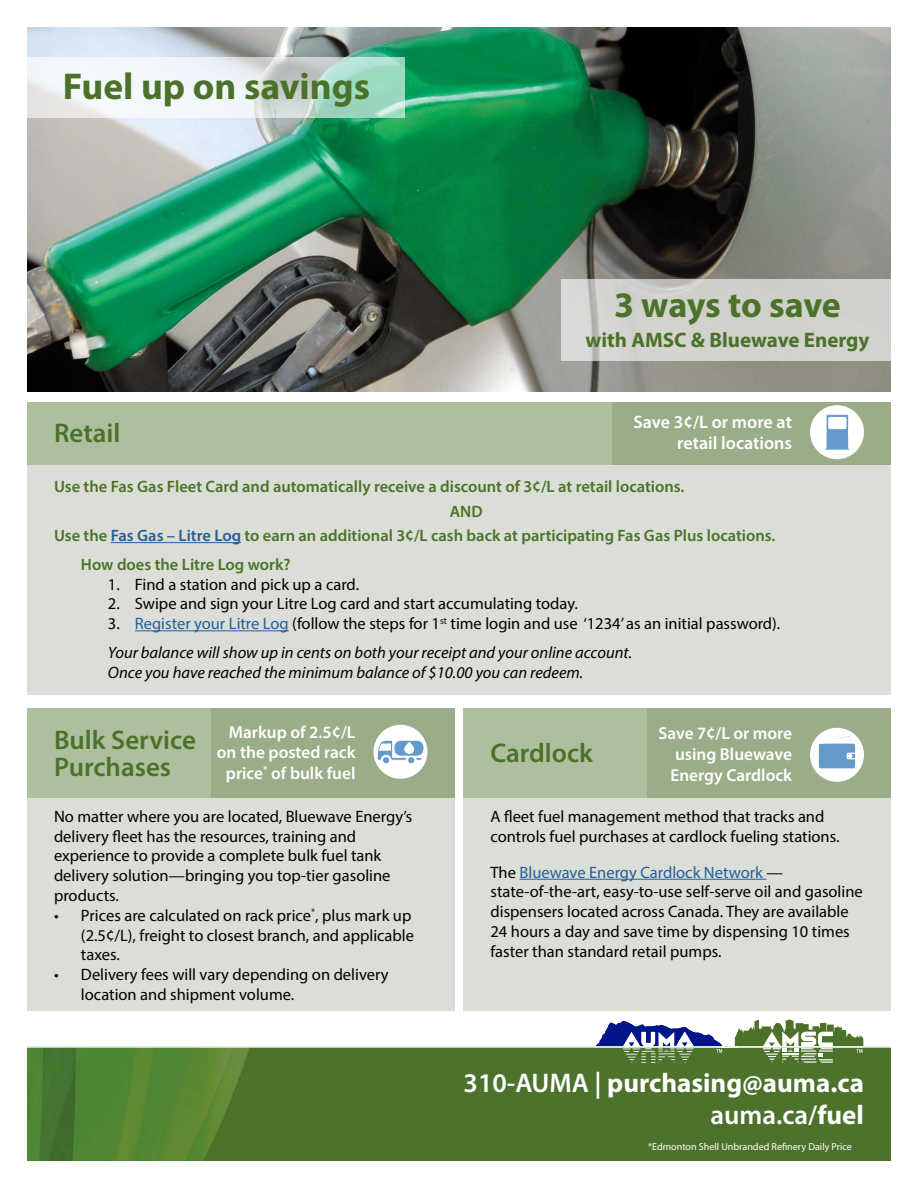
<style>
.page{position:relative;width:918px;height:1188px;background:#fff}
.page>*{position:absolute;margin:0;border:0;box-sizing:border-box;transform-origin:0 0}
.t1{font:700 37.5px "Myriad Pro";color:#4c7229}
.t2{font:700 36px "Myriad Pro";letter-spacing:-.01em;color:#4c7229}
.t3{font:700 27px/32.4px "Myriad Pro";color:#fff;text-align:right}
.t4{font:600 27px/27px "Myriad Pro";color:#4c7229}
.t5{font:700 21px "Myriad Pro";color:#4c7229}
.t6{font:600 18px "Myriad Pro";color:#fff}
.t7{font:600 17.25px/20.7px "Myriad Pro";color:#fff;text-align:right}
.t8{font:16.5px/19.8px "Myriad Pro";color:#000}
.t9{font:italic 16.5px/28.8px "Myriad Pro";color:#000}
.t10{font:600 16.5px "Myriad Pro";color:#4c7229}
.t11{font:10.05px "Myriad Pro";color:#fff}
.s1{color:#215e9e}
.s2{font-style:normal}
.s3{font-style:normal;color:#215e9e}
.s4{font-weight:600}
</style>
<div class="page">
<div style="left:464px;top:798px;width:427px;height:212px;background:#dbded6"></div>
<div style="left:464px;top:708px;width:427px;height:90px;background:linear-gradient(to right,#b1c2a3,#95a881)"></div>
<div style="left:27px;top:798px;width:427px;height:212px;background:#dbded6"></div>
<div style="left:27px;top:708px;width:427px;height:90px;background:linear-gradient(to right,#b1c2a3,#96a881)"></div>
<hr style="left:520px;top:879px;width:246px;height:1px;background:#215e9e">
<img style="left:27px;top:27px;width:864px;height:365px">
<img style="left:27px;top:1048px;width:864px;height:113px">
<svg style="left:27px;top:57px;width:377px;height:60px;fill:#edf0f6"></svg>
<svg style="left:594px;top:1019px;width:270px;height:44px"></svg>
<hr style="left:0;top:1046px;width:918px;height:2px;background:#fff">
<div style="left:810px;top:728px;width:54px;height:54px;background:#fff;border-radius:50%"></div>
<svg style="left:818px;top:735px;width:38px;height:34px"></svg>
<div style="left:374px;top:725px;width:54px;height:54px;background:#fff;border-radius:50%"></div>
<svg style="left:377px;top:740px;width:47px;height:24px"></svg>
<div style="left:405px;top:742px;width:9px;height:11px;background:#fff;border-radius:4px"></div>
<div style="left:405px;top:742px;width:9px;height:11px;border:1px solid #fff;border-radius:4px"></div>
<div style="left:27px;top:465px;width:864px;height:229px;background:#dbded6"></div>
<div style="left:27px;top:402px;width:864px;height:63px;background:linear-gradient(to right,#b4c5a6,#9cae89)"></div>
<hr style="left:111px;top:542px;width:130px;height:1px;background:#215e9e">
<hr style="left:135px;top:630px;width:154px;height:1px;background:#215e9e">
<div style="left:810px;top:405px;width:54px;height:54px;background:#fff;border-radius:50%"></div>
<svg style="left:825px;top:414px;width:25px;height:36px"></svg>
<svg style="left:561px;top:279px;width:330px;height:82px;background:#d1d0cd"></svg>
<h1 class="t1" style="left:63px;top:62px;width:309px">Fuel up on savings</h1>
<h3 class="t4" style="left:54px;top:419px;width:68px">Retail</h3>
<h2 class="t2" style="left:614px;top:281px;width:228px">3 ways to save</h2>
<p class="t5" style="left:585px;top:326px;width:286px">with AMSC &amp; Bluewave Energy</p>
<p class="t6" style="left:633px;top:410px;width:160px">Save 3¢/L or more at</p>
<p class="t6" style="left:677px;top:432px;width:116px">retail locations</p>
<p class="t10" style="left:54px;top:476px;width:632px">Use the Fas Gas Fleet Card and automatically receive a discount of 3¢/L at retail locations.</p>
<p class="t10" style="left:450px;top:501px;width:34px">AND</p>
<p class="t10" style="left:54px;top:525px;width:723px">Use the <span class="s1">Fas Gas – Litre Log</span> to earn an additional 3¢/L cash back at participating Fas Gas Plus locations.</p>
<p class="t10" style="left:81px;top:554px;width:211px">How does the Litre Log work?</p>
<p class="t8" style="left:108px;top:574px;width:253px">1. Find a station and pick up a card.</p>
<p class="t8" style="left:108px;top:594px;width:471px">2. Swipe and sign your Litre Log card and start accumulating today.</p>
<p class="t9" style="left:108px;top:609px;width:674px"><span class="s2">3.</span> <span class="s3">Register your Litre Log</span> <span class="s2">(follow the steps for 1</span><sup>st</sup> <span class="s2">time login and use ‘1234’ as an initial password).<br></span>Your balance will show up in cents on both your receipt and your online account.</p>
<p class="t9" style="left:108px;top:658px;width:477px">Once you have reached the minimum balance of $10.00 you can redeem.</p>
<h3 class="t4" style="left:54px;top:726px;width:143px">Bulk Service<br>Purchases</h3>
<p class="t7" style="left:217px;top:721px;width:140px">Markup of 2.5¢/L on the posted rack price<sup>*</sup> of bulk fuel</p>
<p class="t7" style="left:671px;top:722px;width:123px;text-align:justify;text-indent:-12px">Save 7¢/L or more using Bluewave Energy Cardlock</p>
<h3 class="t4" style="left:491px;top:738px;width:104px">Cardlock</h3>
<p class="t8" style="left:54px;top:806px;width:360px">No matter where you are located, Bluewave Energy’s delivery fleet has the resources, training and experience to provide a complete bulk fuel tank delivery solution—bringing you top-tier gasoline products.</p>
<p class="t8" style="left:81px;top:905px;width:335px;text-indent:-27px">• Prices are calculated on rack price<sup>*</sup>, plus mark up (2.5¢/L), freight to closest branch, and applicable taxes.</p>
<p class="t8" style="left:81px;top:964px;width:309px;text-indent:-27px">• Delivery fees will vary depending on delivery location and shipment volume.</p>
<p class="t8" style="left:490px;top:806px;width:351px">A fleet fuel management method that tracks and controls fuel purchases at cardlock fueling stations.</p>
<p class="t8" style="left:490px;top:862px;width:374px">The <span class="s1">Bluewave Energy Cardlock Network</span> — state-of-the-art, easy-to-use self-serve oil and gasoline dispensers located across Canada. They are available 24 hours a day and save time by dispensing 10 times faster than standard retail pumps.</p>
<h3 class="t3" style="left:464px;top:1065px;width:402px"><span class="s4">310-AUMA |</span> purchasing@auma.ca <span class="s4">auma.ca/</span>fuel</h3>
<p class="t11" style="left:648px;top:1140px;width:205px">*Edmonton Shell Unbranded Refinery Daily Price</p>
</div>
